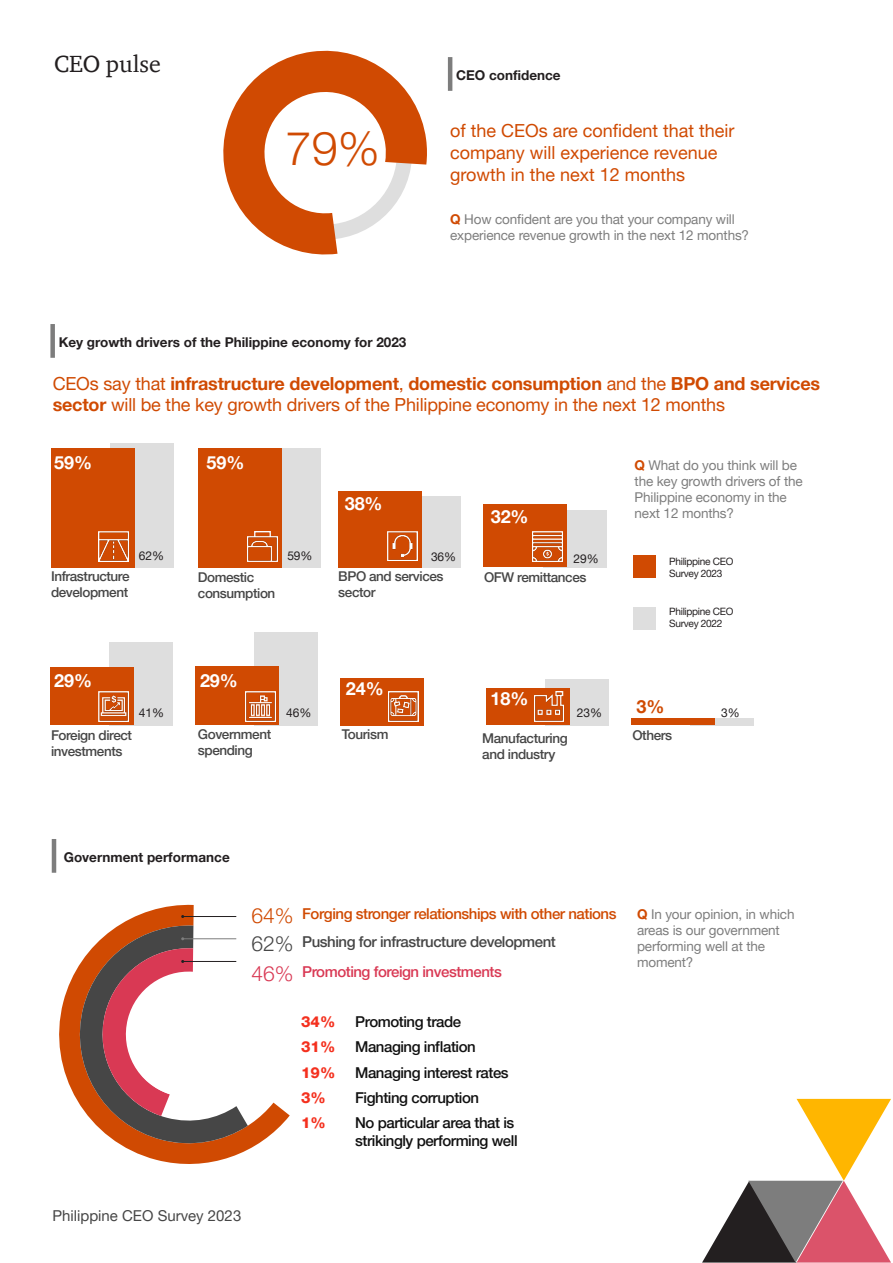
<style>
.page{position:relative;width:893px;height:1263px;background:#fff}
.page>*{position:absolute;margin:0;border:0;box-sizing:border-box;transform-origin:0 0}
.t1{font:300 47.1px "Helvetica Neue LT Pro";color:#d04a02}
.t2{font:24px "ITC Charter Com";color:#231f20}
.t3{font:300 21px "Helvetica Neue LT Pro";color:#d04a02}
.t4{font:300 21px "Helvetica Neue LT Pro";color:#464646}
.t5{font:300 21px "Helvetica Neue LT Pro";color:#d93954}
.t6{font:18px/21.6px "Helvetica Neue LT Pro";color:#d04a02}
.t7{font:700 18px "Helvetica Neue LT Pro";letter-spacing:-.005em;color:#fff}
.t8{font:700 18px "Helvetica Neue LT Pro";color:#d04a02}
.t9{font:500 15px/18px "Helvetica Neue LT Pro";letter-spacing:-.03em;color:#111}
.t10{font:500 15px "Helvetica Neue LT Pro";letter-spacing:-.03em;color:#d04a02}
.t11{font:500 15px "Helvetica Neue LT Pro";letter-spacing:-.03em;color:#464646}
.t12{font:500 15px "Helvetica Neue LT Pro";letter-spacing:-.03em;color:#d93954}
.t13{font:15px "Helvetica Neue LT Pro";color:#464646}
.t14{font:800 15px "Helvetica Neue LT Pro";color:#f4301e}
.t15{font:13.5px/16.2px "Helvetica Neue LT Pro";letter-spacing:-.01em;color:#7d7d7d}
.t16{font:500 13.5px/16.2px "Helvetica Neue LT Pro";letter-spacing:-.03em;color:#464646}
.t17{font:700 13.5px "Helvetica Neue LT Pro";color:#231f20}
.t18{font:12px "Helvetica Neue LT Pro";letter-spacing:-.005em;color:#231f20}
.t19{font:10.05px/12.1px "Helvetica Neue LT Pro";letter-spacing:-.03em;color:#231f20}
.s1{font-weight:700;color:#d04a02}
.s2{font-weight:700}
</style>
<div class="page">
<svg style="left:223px;top:50px;width:204px;height:205px"></svg>
<div style="left:255px;top:632px;width:63px;height:93px;background:#dedede"></div>
<div style="left:196px;top:667px;width:83px;height:58px;background:#d04a02"></div>
<div style="left:341px;top:678px;width:83px;height:47px;background:#d04a02"></div>
<div style="left:546px;top:679px;width:63px;height:46px;background:#dedede"></div>
<div style="left:486px;top:689px;width:84px;height:36px;background:#d04a02"></div>
<div style="left:110px;top:642px;width:63px;height:83px;background:#dedede"></div>
<div style="left:51px;top:668px;width:83px;height:57px;background:#d04a02"></div>
<div style="left:691px;top:718px;width:63px;height:7px;background:#dedede"></div>
<div style="left:632px;top:718px;width:83px;height:7px;background:#d04a02"></div>
<div style="left:110px;top:443px;width:63px;height:125px;background:#dedede"></div>
<div style="left:51px;top:448px;width:83px;height:119px;background:#d04a02"></div>
<div style="left:258px;top:448px;width:63px;height:120px;background:#dedede"></div>
<div style="left:199px;top:448px;width:83px;height:119px;background:#d04a02"></div>
<div style="left:398px;top:496px;width:63px;height:72px;background:#dedede"></div>
<div style="left:338px;top:491px;width:84px;height:76px;background:#d04a02"></div>
<div style="left:543px;top:511px;width:63px;height:57px;background:#dedede"></div>
<div style="left:484px;top:504px;width:83px;height:63px;background:#d04a02"></div>
<img style="left:98px;top:531px;width:30px;height:30px">
<img style="left:98px;top:692px;width:30px;height:29px">
<img style="left:247px;top:531px;width:30px;height:30px">
<img style="left:246px;top:692px;width:30px;height:30px">
<img style="left:387px;top:531px;width:30px;height:30px">
<img style="left:389px;top:692px;width:30px;height:29px">
<img style="left:532px;top:531px;width:30px;height:30px">
<img style="left:534px;top:692px;width:30px;height:30px">
<div style="left:633px;top:555px;width:23px;height:23px;background:#d04a02"></div>
<div style="left:633px;top:607px;width:23px;height:23px;background:#dedede"></div>
<svg style="left:59px;top:904px;width:231px;height:260px"></svg>
<hr style="left:52px;top:839px;width:4px;height:34px;background:#7d7d7d">
<div style="left:50px;top:324px;width:5px;height:34px;background:#7d7d7d"></div>
<hr style="left:448px;top:57px;width:4px;height:34px;background:#7d7d7d">
<svg style="left:68px;top:915px;width:189px;height:233px"></svg>
<svg style="left:702px;top:1099px;width:189px;height:163px"></svg>
<h2 class="t2" style="left:54px;top:49px;width:108px">CEO pulse</h2>
<h1 class="t1" style="left:286px;top:119px;width:96px">79%</h1>
<p class="t17" style="left:59px;top:334px;width:349px">Key growth drivers of the Philippine economy for 2023</p>
<p class="t17" style="left:456px;top:67px;width:106px">CEO confidence</p>
<h3 class="t6" style="left:450px;top:120px;width:286px">of the CEOs are confident that their company will experience revenue growth in the next 12 months</h3>
<p class="t15" style="left:450px;top:211px;width:300px"><span class="s1">Q</span> How confident are you that your company will experience revenue growth in the next 12 months?</p>
<h3 class="t6" style="left:53px;top:372px;width:769px">CEOs say that <span class="s2">infrastructure development</span>, <span class="s2">domestic consumption</span> and the <span class="s2">BPO and services sector</span> will be the key growth drivers of the Philippine economy in the next 12 months</h3>
<h3 class="t7" style="left:54px;top:452px;width:39px">59%</h3>
<p class="t18" style="left:139px;top:548px;width:27px">62%</p>
<h3 class="t7" style="left:207px;top:452px;width:39px">59%</h3>
<p class="t18" style="left:287px;top:548px;width:27px">59%</p>
<h3 class="t7" style="left:345px;top:492px;width:39px">38%</h3>
<p class="t18" style="left:431px;top:549px;width:27px">36%</p>
<h3 class="t7" style="left:491px;top:505px;width:39px">32%</h3>
<p class="t18" style="left:574px;top:551px;width:27px">29%</p>
<p class="t16" style="left:51px;top:568px;width:80px">Infrastructure development</p>
<p class="t16" style="left:198px;top:569px;width:79px">Domestic consumption</p>
<p class="t16" style="left:338px;top:568px;width:107px">BPO and services sector</p>
<p class="t16" style="left:484px;top:569px;width:104px">OFW remittances</p>
<p class="t15" style="left:634px;top:456px;width:170px"><span class="s1">Q</span> What do you think will be the key growth drivers of the<br>Philippine economy in the next 12 months?</p>
<p class="t19" style="left:669px;top:555px;width:66px">Philippine CEO<br>Survey 2023</p>
<p class="t19" style="left:669px;top:605px;width:66px">Philippine CEO<br>Survey 2022</p>
<h3 class="t7" style="left:54px;top:669px;width:39px">29%</h3>
<h3 class="t7" style="left:200px;top:669px;width:39px">29%</h3>
<h3 class="t7" style="left:346px;top:677px;width:39px">24%</h3>
<h3 class="t7" style="left:491px;top:688px;width:39px">18%</h3>
<h3 class="t8" style="left:636px;top:695px;width:29px">3%</h3>
<p class="t18" style="left:139px;top:706px;width:27px">41%</p>
<p class="t18" style="left:286px;top:706px;width:27px">46%</p>
<p class="t18" style="left:577px;top:706px;width:27px">23%</p>
<p class="t18" style="left:721px;top:706px;width:20px">3%</p>
<p class="t16" style="left:198px;top:726px;width:75px">Government spending</p>
<p class="t16" style="left:342px;top:726px;width:48px">Tourism</p>
<p class="t16" style="left:482px;top:730px;width:87px">Manufacturing and industry</p>
<p class="t16" style="left:51px;top:727px;width:83px">Foreign direct investments</p>
<p class="t16" style="left:632px;top:727px;width:41px">Others</p>
<p class="t17" style="left:64px;top:849px;width:167px">Government performance</p>
<h3 class="t3" style="left:251px;top:902px;width:44px">64%</h3>
<h3 class="t4" style="left:251px;top:930px;width:44px">62%</h3>
<h3 class="t5" style="left:251px;top:960px;width:44px">46%</h3>
<p class="t10" style="left:302px;top:905px;width:316px">Forging stronger relationships with other nations</p>
<p class="t11" style="left:302px;top:933px;width:255px">Pushing for infrastructure development</p>
<p class="t12" style="left:302px;top:963px;width:201px">Promoting foreign investments</p>
<p class="t14" style="left:301px;top:1013px;width:36px">34%</p>
<p class="t9" style="left:355px;top:1013px;width:107px">Promoting trade</p>
<p class="t14" style="left:301px;top:1038px;width:36px">31%</p>
<p class="t9" style="left:355px;top:1038px;width:122px">Managing inflation</p>
<p class="t14" style="left:301px;top:1063px;width:36px">19%</p>
<p class="t9" style="left:355px;top:1063px;width:155px">Managing interest rates</p>
<p class="t14" style="left:301px;top:1088px;width:26px">3%</p>
<p class="t9" style="left:355px;top:1088px;width:125px">Fighting corruption</p>
<p class="t14" style="left:301px;top:1114px;width:26px">1%</p>
<p class="t9" style="left:355px;top:1113px;width:164px">No particular area that is strikingly performing well</p>
<p class="t15" style="left:637px;top:905px;width:159px"><span class="s1">Q</span> In your opinion, in which areas is our government performing well at the moment?</p>
<p class="t13" style="left:52px;top:1206px;width:190px">Philippine CEO Survey 2023</p>
</div>
